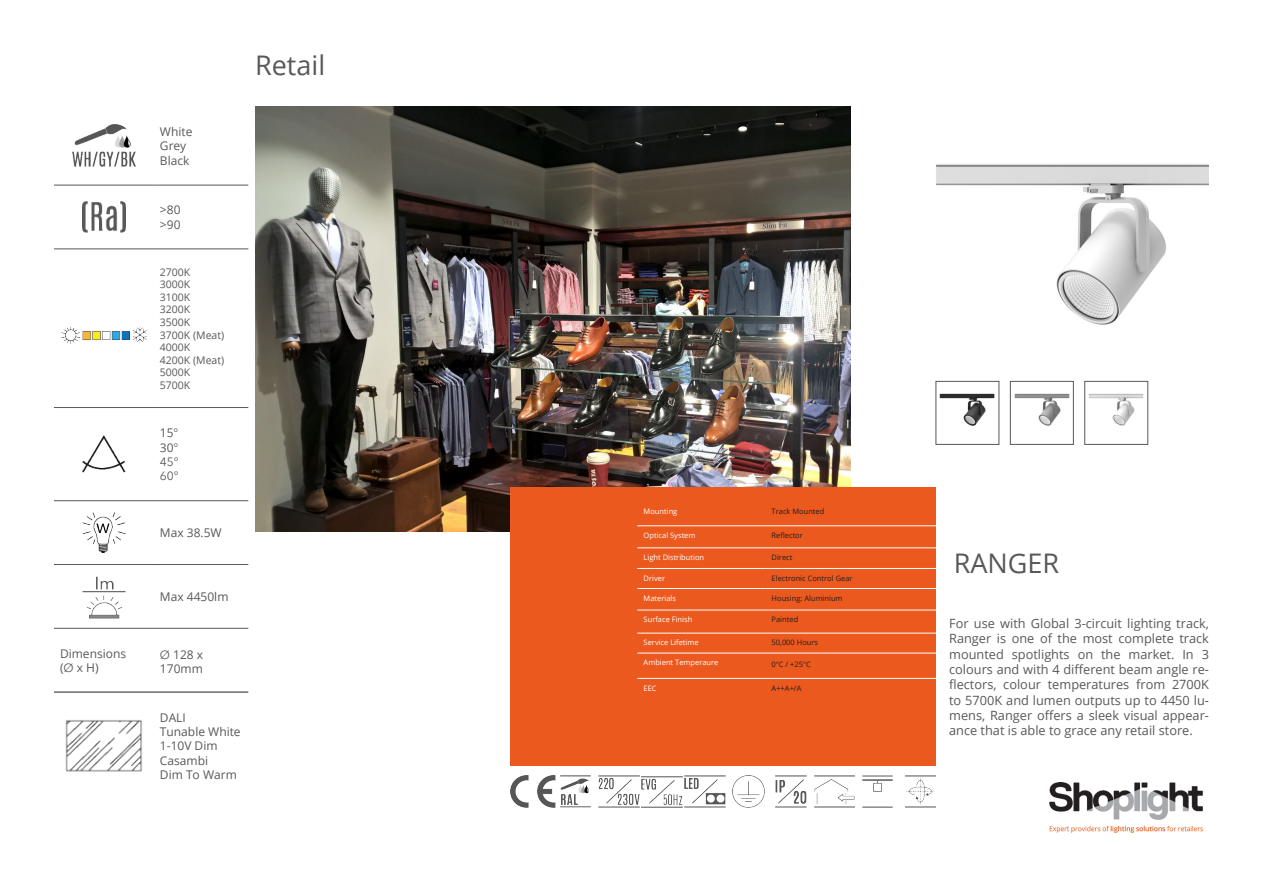
<style>
.page{position:relative;width:1263px;height:893px;background:#fff}
.page>*{position:absolute;margin:0;border:0;box-sizing:border-box;transform-origin:0 0}
.t1{font:27px "Open Sans";color:#57585a}
.t2{font:12.75px/15.3px "Open Sans";color:#57585a;text-align:justify}
.t3{font:12px/14.4px "Open Sans";color:#57585a}
.t4{font:12px "Avenir Next";color:#57585a}
.t5{font:10.5px "Open Sans";color:#57585a}
.t6{font:7.5px "Open Sans";color:#fff}
.t7{font:7.5px "Open Sans";color:#231f20}
.s1{font-family:"Avenir Next"}
</style>
<div class="page">
<img style="left:1050px;top:783px;width:153px;height:50px">
<img style="left:255px;top:106px;width:595px;height:425px">
<img style="left:936px;top:164px;width:272px;height:161px">
<img style="left:939px;top:393px;width:56px;height:33px">
<div style="left:935px;top:381px;width:64px;height:64px;border:1px solid #57585a"></div>
<img style="left:1014px;top:393px;width:56px;height:33px">
<div style="left:1010px;top:381px;width:64px;height:64px;border:1px solid #57585a"></div>
<img style="left:1088px;top:393px;width:56px;height:33px">
<div style="left:1084px;top:381px;width:64px;height:64px;border:1px solid #57585a"></div>
<div style="left:510px;top:487px;width:425px;height:278px;background:#eb591e"></div>
<hr style="left:637px;top:525px;width:128px;height:1px;background:#fff">
<hr style="left:765px;top:525px;width:171px;height:1px;background:#fff">
<hr style="left:637px;top:547px;width:128px;height:1px;background:#fff">
<hr style="left:765px;top:547px;width:171px;height:1px;background:#fff">
<hr style="left:637px;top:568px;width:128px;height:1px;background:#fff">
<hr style="left:765px;top:568px;width:171px;height:1px;background:#fff">
<hr style="left:637px;top:588px;width:128px;height:1px;background:#fff">
<hr style="left:765px;top:588px;width:171px;height:1px;background:#fff">
<hr style="left:637px;top:610px;width:128px;height:1px;background:#fff">
<hr style="left:765px;top:610px;width:171px;height:1px;background:#fff">
<hr style="left:637px;top:633px;width:128px;height:1px;background:#fff">
<hr style="left:765px;top:633px;width:171px;height:1px;background:#fff">
<hr style="left:637px;top:653px;width:128px;height:1px;background:#fff">
<hr style="left:765px;top:653px;width:171px;height:1px;background:#fff">
<hr style="left:637px;top:678px;width:128px;height:1px;background:#fff">
<hr style="left:765px;top:678px;width:171px;height:1px;background:#fff">
<hr style="left:54px;top:185px;width:100px;height:1px;background:#57585a">
<hr style="left:154px;top:185px;width:94px;height:1px;background:#57585a">
<hr style="left:54px;top:248px;width:100px;height:1px;background:#57585a">
<hr style="left:154px;top:248px;width:94px;height:1px;background:#57585a">
<hr style="left:54px;top:407px;width:100px;height:1px;background:#57585a">
<hr style="left:154px;top:407px;width:94px;height:1px;background:#57585a">
<hr style="left:54px;top:500px;width:100px;height:1px;background:#57585a">
<hr style="left:154px;top:500px;width:94px;height:1px;background:#57585a">
<hr style="left:54px;top:564px;width:100px;height:1px;background:#57585a">
<hr style="left:154px;top:564px;width:94px;height:1px;background:#57585a">
<hr style="left:54px;top:628px;width:100px;height:1px;background:#57585a">
<hr style="left:154px;top:628px;width:94px;height:1px;background:#57585a">
<hr style="left:54px;top:692px;width:100px;height:1px;background:#231f20">
<hr style="left:154px;top:692px;width:94px;height:1px;background:#231f20">
<img style="left:72px;top:124px;width:64px;height:43px">
<img style="left:83px;top:202px;width:42px;height:30px">
<img style="left:61px;top:327px;width:85px;height:16px">
<img style="left:83px;top:436px;width:42px;height:36px">
<img style="left:83px;top:513px;width:42px;height:39px">
<img style="left:83px;top:576px;width:42px;height:43px">
<img style="left:510px;top:776px;width:45px;height:32px">
<img style="left:862px;top:776px;width:31px;height:32px">
<img style="left:732px;top:776px;width:32px;height:32px">
<img style="left:642px;top:776px;width:40px;height:32px">
<img style="left:814px;top:776px;width:40px;height:32px">
<img style="left:776px;top:776px;width:30px;height:32px">
<img style="left:685px;top:776px;width:40px;height:32px">
<img style="left:599px;top:776px;width:40px;height:32px">
<img style="left:561px;top:776px;width:30px;height:32px">
<img style="left:905px;top:776px;width:30px;height:32px">
<img style="left:65px;top:720px;width:77px;height:52px">
<p class="t3" style="left:60px;top:646px;width:68px">Dimensions</p>
<p class="t3" style="left:60px;top:660px;width:40px">(<span class="s1">Ø</span> x H)</p>
<p class="t3" style="left:160px;top:124px;width:34px">White</p>
<p class="t3" style="left:160px;top:138px;width:28px">Grey</p>
<p class="t3" style="left:160px;top:153px;width:31px">Black</p>
<p class="t3" style="left:160px;top:202px;width:22px">&gt;80</p>
<p class="t3" style="left:160px;top:217px;width:22px">&gt;90</p>
<p class="t5" style="left:160px;top:264px;width:32px">2700K</p>
<p class="t5" style="left:160px;top:277px;width:32px">3000K</p>
<p class="t5" style="left:160px;top:290px;width:32px">3100K</p>
<p class="t5" style="left:160px;top:302px;width:32px">3200K</p>
<p class="t5" style="left:160px;top:315px;width:32px">3500K</p>
<p class="t5" style="left:160px;top:327px;width:66px">3700K (Meat)</p>
<p class="t5" style="left:160px;top:340px;width:32px">4000K</p>
<p class="t5" style="left:160px;top:353px;width:66px">4200K (Meat)</p>
<p class="t5" style="left:160px;top:365px;width:32px">5000K</p>
<p class="t5" style="left:160px;top:378px;width:32px">5700K</p>
<p class="t3" style="left:160px;top:425px;width:20px">15<span class="s1">°</span></p>
<p class="t3" style="left:160px;top:440px;width:20px">30<span class="s1">°</span></p>
<p class="t4" style="left:160px;top:452px;width:20px">45°</p>
<p class="t4" style="left:160px;top:466px;width:20px">60°</p>
<p class="t3" style="left:160px;top:525px;width:63px">Max 38.5W</p>
<p class="t1" style="left:255px;top:46px;width:72px">Retail</p>
<p class="t3" style="left:160px;top:589px;width:70px">Max 4450lm</p>
<p class="t3" style="left:160px;top:647px;width:45px"><span class="s1">Ø</span> 128 x<br>170mm</p>
<p class="t3" style="left:160px;top:710px;width:27px">DALI</p>
<p class="t3" style="left:160px;top:724px;width:82px">Tunable White</p>
<p class="t3" style="left:160px;top:739px;width:59px">1-10V Dim</p>
<p class="t3" style="left:160px;top:753px;width:50px">Casambi</p>
<p class="t3" style="left:160px;top:767px;width:78px">Dim To Warm</p>
<p class="t6" style="left:644px;top:507px;width:35px">Mounting</p>
<p class="t7" style="left:772px;top:507px;width:54px">Track Mounted</p>
<p class="t6" style="left:644px;top:530px;width:53px">Optical System</p>
<p class="t7" style="left:772px;top:530px;width:33px">Reflector</p>
<p class="t6" style="left:644px;top:552px;width:62px">Light Distribution</p>
<p class="t7" style="left:772px;top:552px;width:22px">Direct</p>
<p class="t6" style="left:644px;top:573px;width:23px">Driver</p>
<p class="t7" style="left:772px;top:573px;width:82px">Electronic Control Gear</p>
<p class="t6" style="left:644px;top:593px;width:34px">Materials</p>
<p class="t7" style="left:772px;top:593px;width:73px">Housing: Aluminium</p>
<p class="t6" style="left:644px;top:614px;width:50px">Surface Finish</p>
<p class="t7" style="left:772px;top:614px;width:28px">Painted</p>
<p class="t6" style="left:644px;top:637px;width:57px">Service Lifetime</p>
<p class="t7" style="left:772px;top:637px;width:48px">50,000 Hours</p>
<p class="t6" style="left:644px;top:657px;width:76px">Ambient Temperaure</p>
<p class="t7" style="left:772px;top:659px;width:41px">0<span class="s1">°</span>C / +25<span class="s1">°</span>C</p>
<p class="t6" style="left:644px;top:683px;width:15px">EEC</p>
<p class="t7" style="left:772px;top:683px;width:31px">A++A+/A</p>
<p class="t1" style="left:954px;top:545px;width:107px">RANGER</p>
<p class="t2" style="left:949px;top:615px;width:261px">For use with Global 3-circuit lighting track, Ranger is one of the most complete track mounted spotlights on the market. In 3 colours and with 4 different beam angle re&shy;flectors, colour temperatures from 2700K to 5700K and lumen outputs up to 4450 lu&shy;mens, Ranger offers a sleek visual appear&shy;ance that is able to grace any retail store.</p>
</div>
